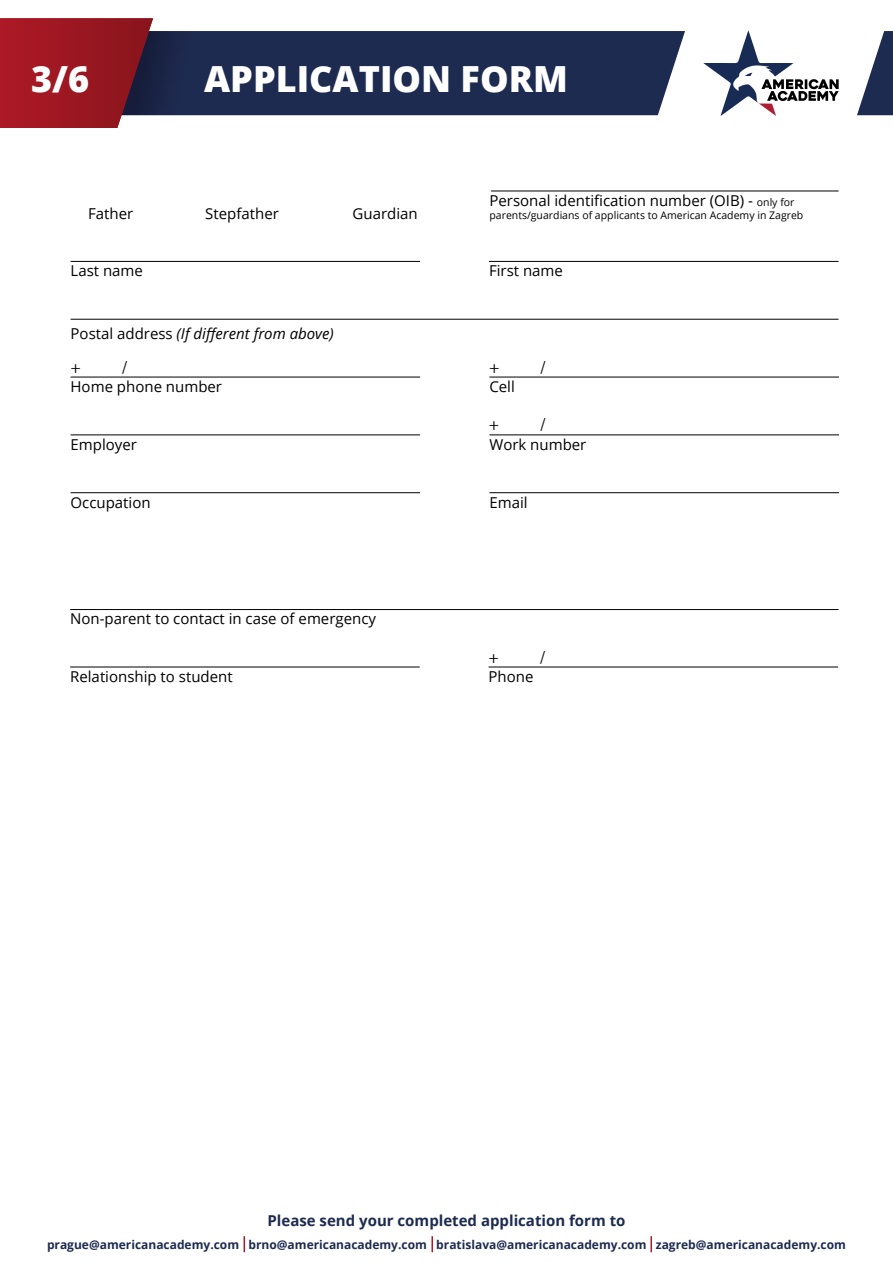
<style>
.page{position:relative;width:893px;height:1263px;background:#fff}
.page>*{position:absolute;margin:0;border:0;box-sizing:border-box;transform-origin:0 0}
.t1{font:800 36px "Open Sans";color:#fff}
.t2{font:18px "Minion Pro";color:#000}
.t3{font:15px "Open Sans";color:#000}
.t4{font:700 15px "Open Sans";color:#1e2b51}
.t5{font:italic 15px "Open Sans";color:#000}
.t6{font:700 12px "Open Sans";color:#1e2b51}
.t7{font:10.5px "Open Sans";color:#000}
.s1{font-size:10.5px}
.s2{font-style:normal}
</style>
<div class="page">
<div style="left:153px;top:31px;width:532px;height:84px;background:#1e2b51"></div>
<svg style="left:703px;top:30px;width:136px;height:86px"></svg>
<svg style="left:0;top:18px;width:153px;height:110px;background:#931e2a"></svg>
<svg style="left:857px;top:31px;width:36px;height:84px"></svg>
<svg style="left:244px;top:1236px;width:1px;height:16px"></svg>
<svg style="left:431px;top:1236px;width:2px;height:16px"></svg>
<svg style="left:650px;top:1236px;width:2px;height:16px"></svg>
<hr style="left:71px;top:261px;width:349px;height:1px;background:#000">
<hr style="left:489px;top:261px;width:349px;height:1px;background:#000">
<hr style="left:71px;top:319px;width:767px;height:1px;background:#000">
<hr style="left:71px;top:377px;width:349px;height:1px;background:#000">
<hr style="left:489px;top:377px;width:350px;height:1px;background:#000">
<hr style="left:71px;top:434px;width:349px;height:1px;background:#000">
<hr style="left:70px;top:609px;width:768px;height:1px;background:#000">
<hr style="left:489px;top:434px;width:350px;height:1px;background:#000">
<hr style="left:71px;top:492px;width:349px;height:1px;background:#000">
<hr style="left:70px;top:667px;width:350px;height:1px;background:#000">
<hr style="left:489px;top:667px;width:349px;height:1px;background:#000">
<hr style="left:489px;top:492px;width:350px;height:1px;background:#000">
<hr style="left:491px;top:191px;width:347px;height:1px;background:#000">
<h1 class="t1" style="left:31px;top:52px;width:60px">3/6</h1>
<h1 class="t1" style="left:204px;top:52px;width:365px">APPLICATION FORM</h1>
<p class="t3" style="left:88px;top:203px;width:47px">Father</p>
<p class="t3" style="left:205px;top:203px;width:75px">Stepfather</p>
<p class="t3" style="left:353px;top:203px;width:67px">Guardian</p>
<p class="t3" style="left:489px;top:190px;width:307px">Personal identification number (OIB) - <span class="s1">only for</span></p>
<p class="t7" style="left:489px;top:207px;width:315px">parents/guardians of applicants to American Academy in Zagreb</p>
<p class="t3" style="left:71px;top:261px;width:74px">Last name</p>
<p class="t3" style="left:489px;top:261px;width:75px">First name</p>
<p class="t5" style="left:71px;top:323px;width:265px"><span class="s2">Postal address</span> (If different from above)</p>
<p class="t3" style="left:71px;top:376px;width:153px">Home phone number</p>
<p class="t3" style="left:489px;top:376px;width:27px">Cell</p>
<p class="t2" style="left:71px;top:355px;width:12px">+</p>
<p class="t2" style="left:122px;top:355px;width:7px">/</p>
<p class="t2" style="left:489px;top:355px;width:12px">+</p>
<p class="t2" style="left:540px;top:355px;width:7px">/</p>
<p class="t3" style="left:71px;top:434px;width:68px">Employer</p>
<p class="t3" style="left:71px;top:492px;width:82px">Occupation</p>
<p class="t3" style="left:70px;top:609px;width:307px">Non-parent to contact in case of emergency</p>
<p class="t2" style="left:489px;top:413px;width:12px">+</p>
<p class="t2" style="left:540px;top:413px;width:7px">/</p>
<p class="t3" style="left:489px;top:434px;width:98px">Work number</p>
<p class="t3" style="left:489px;top:492px;width:40px">Email</p>
<p class="t2" style="left:489px;top:645px;width:12px">+</p>
<p class="t2" style="left:540px;top:645px;width:7px">/</p>
<p class="t3" style="left:70px;top:666px;width:164px">Relationship to student</p>
<p class="t3" style="left:489px;top:666px;width:46px">Phone</p>
<p class="t4" style="left:267px;top:1210px;width:359px">Please send your completed application form to</p>
<p class="t6" style="left:47px;top:1236px;width:800px">prague@americanacademy.com brno@americanacademy.com bratislava@americanacademy.com zagreb@americanacademy.com</p>
</div>
